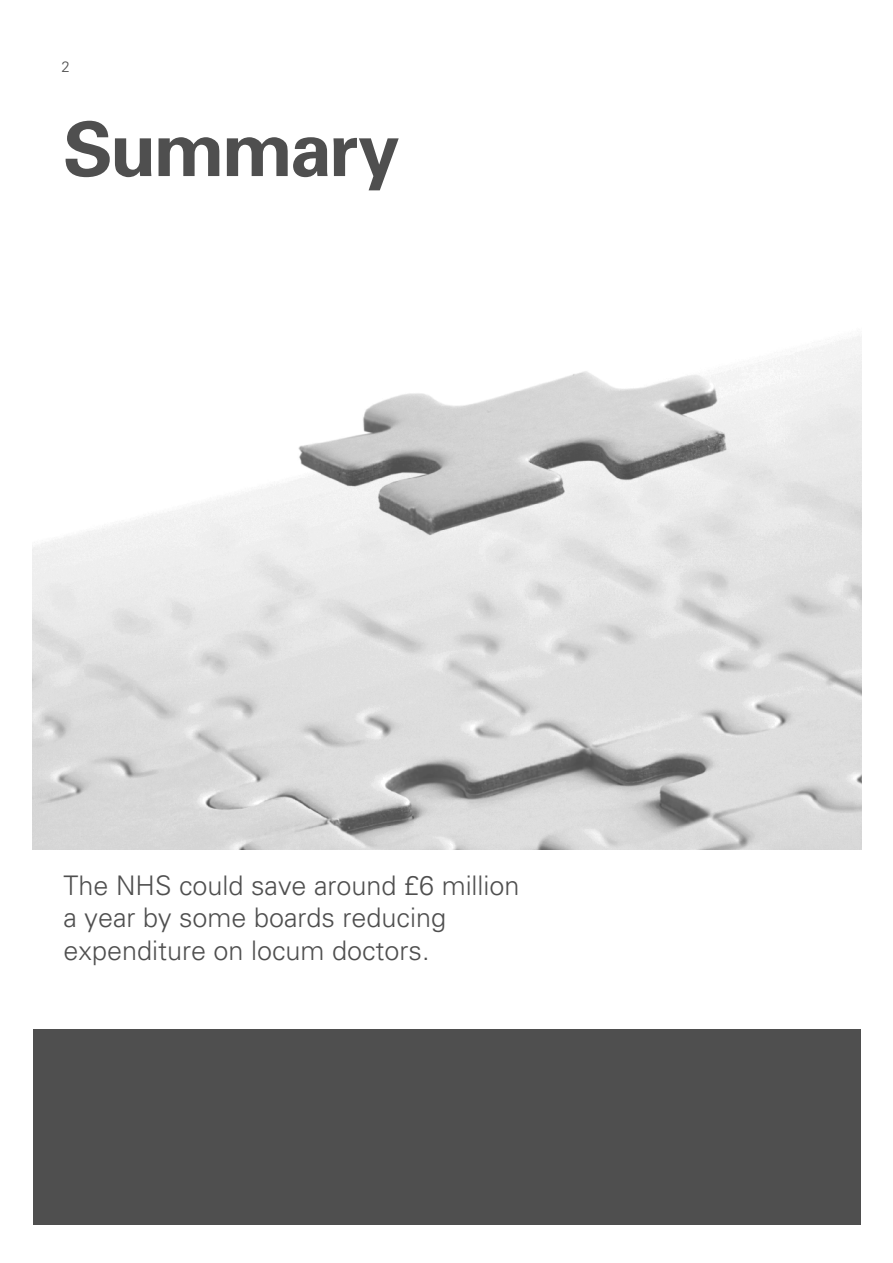
<style>
.page{position:relative;width:893px;height:1263px;background:#fff}
.page>*{position:absolute;margin:0;border:0;box-sizing:border-box;transform-origin:0 0}
.t1{font:700 75px "Univers";letter-spacing:-.035em;color:#4f4f4f}
.t2{font:300 27px/32.4px "Univers";color:#4f4f4f}
.t3{font:300 15px "Univers";color:#4f4f4f}
</style>
<div class="page">
<img style="left:32px;top:336px;width:829px;height:513px">
<div style="left:33px;top:1029px;width:828px;height:195px;background:#4f4f4f"></div>
<p class="t3" style="left:62px;top:58px;width:10px">2</p>
<h2 class="t1" style="left:63px;top:104px;width:338px">Summary</h2>
<p class="t2" style="left:64px;top:869px;width:458px">The NHS could save around £6 million a year by some boards reducing expenditure on locum doctors.</p>
</div>
